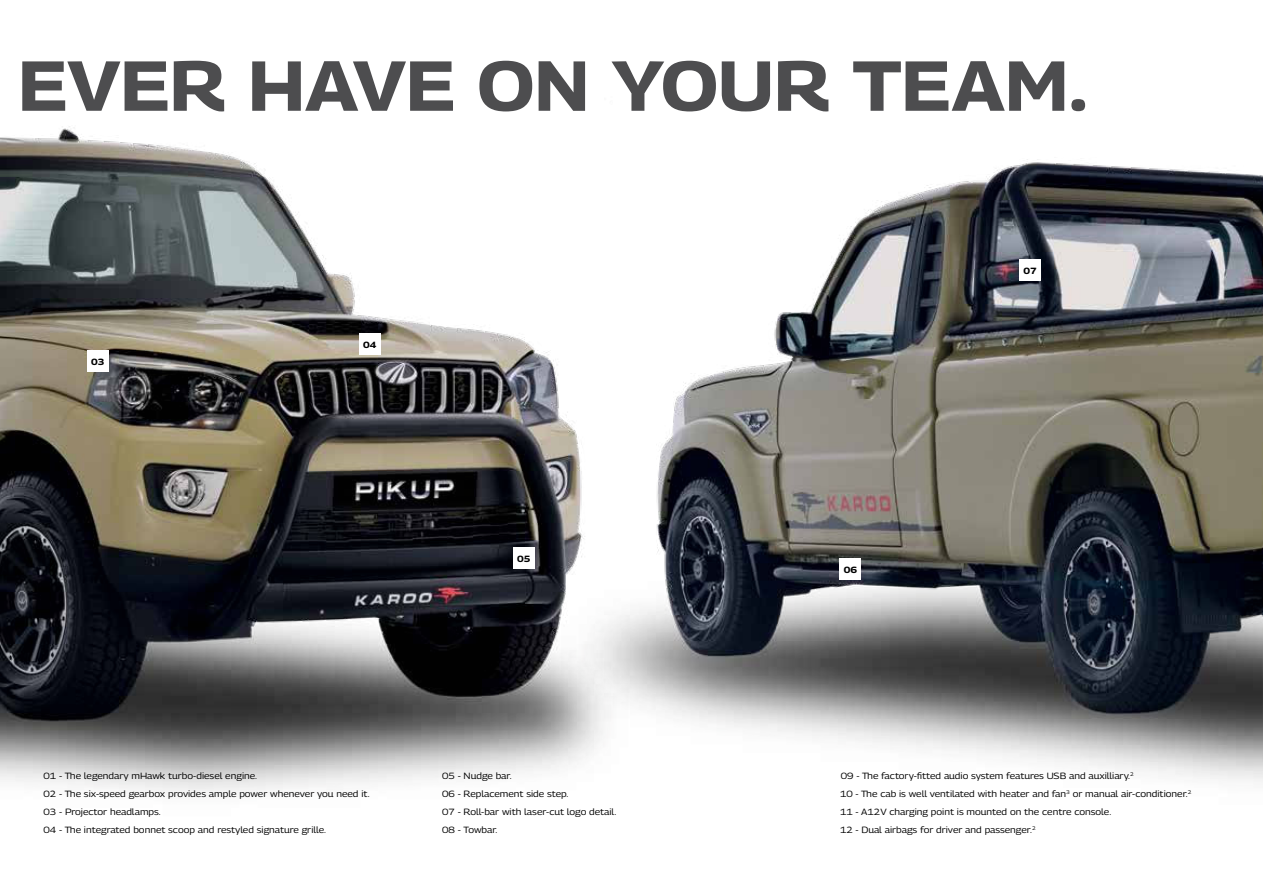
<style>
.page{position:relative;width:1263px;height:893px;background:#fff}
.page>*{position:absolute;margin:0;border:0;box-sizing:border-box;transform-origin:0 0}
.t1{font:700 70.5px "Georama Semi Expanded";letter-spacing:-.01em;color:#4d4d4f}
.t2{font:9px/18px "Georama Semi Expanded";color:#000}
.t3{font:700 9px "Georama Semi Expanded";color:#000}
</style>
<div class="page">
<img style="left:634px;top:159px;width:629px;height:623px">
<img style="left:0;top:126px;width:634px;height:665px">
<div style="left:87px;top:350px;width:21px;height:21px;background:#fff"></div>
<div style="left:359px;top:333px;width:22px;height:21px;background:#fff"></div>
<div style="left:513px;top:547px;width:21px;height:21px;background:#fff"></div>
<div style="left:840px;top:558px;width:21px;height:21px;background:#fff"></div>
<div style="left:1019px;top:259px;width:22px;height:22px;background:#fff"></div>
<h1 class="t1" style="left:18px;top:45px;width:1071px">EVER HAVE ON YOUR TEAM.</h1>
<p class="t3" style="left:91px;top:358px;width:15px">03</p>
<p class="t3" style="left:363px;top:341px;width:15px">04</p>
<p class="t3" style="left:517px;top:555px;width:15px">05</p>
<p class="t3" style="left:844px;top:566px;width:15px">06</p>
<p class="t3" style="left:1023px;top:267px;width:15px">07</p>
<p class="t2" style="left:44px;top:766px;width:327px">01 - The legendary mHawk turbo-diesel engine.<br>02 - The six-speed gearbox provides ample power whenever you need it.<br>03 - Projector headlamps.<br>04 - The integrated bonnet scoop and restyled signature grille.</p>
<p class="t2" style="left:442px;top:767px;width:176px">05 - Nudge bar.<br>06 - Replacement side step.<br>07 - Roll-bar with laser-cut logo detail.<br>08 - Towbar.</p>
<p class="t2" style="left:840px;top:766px;width:353px">09 - The factory-fitted audio system features USB and auxilliary.<sup>2<br></sup>10 - The cab is well ventilated with heater and fan<sup>3</sup> or manual air-conditioner.<sup>2<br></sup>11 - A12V charging point is mounted on the centre console.<br>12 - Dual airbags for driver and passenger.<sup>2</sup></p>
</div>
